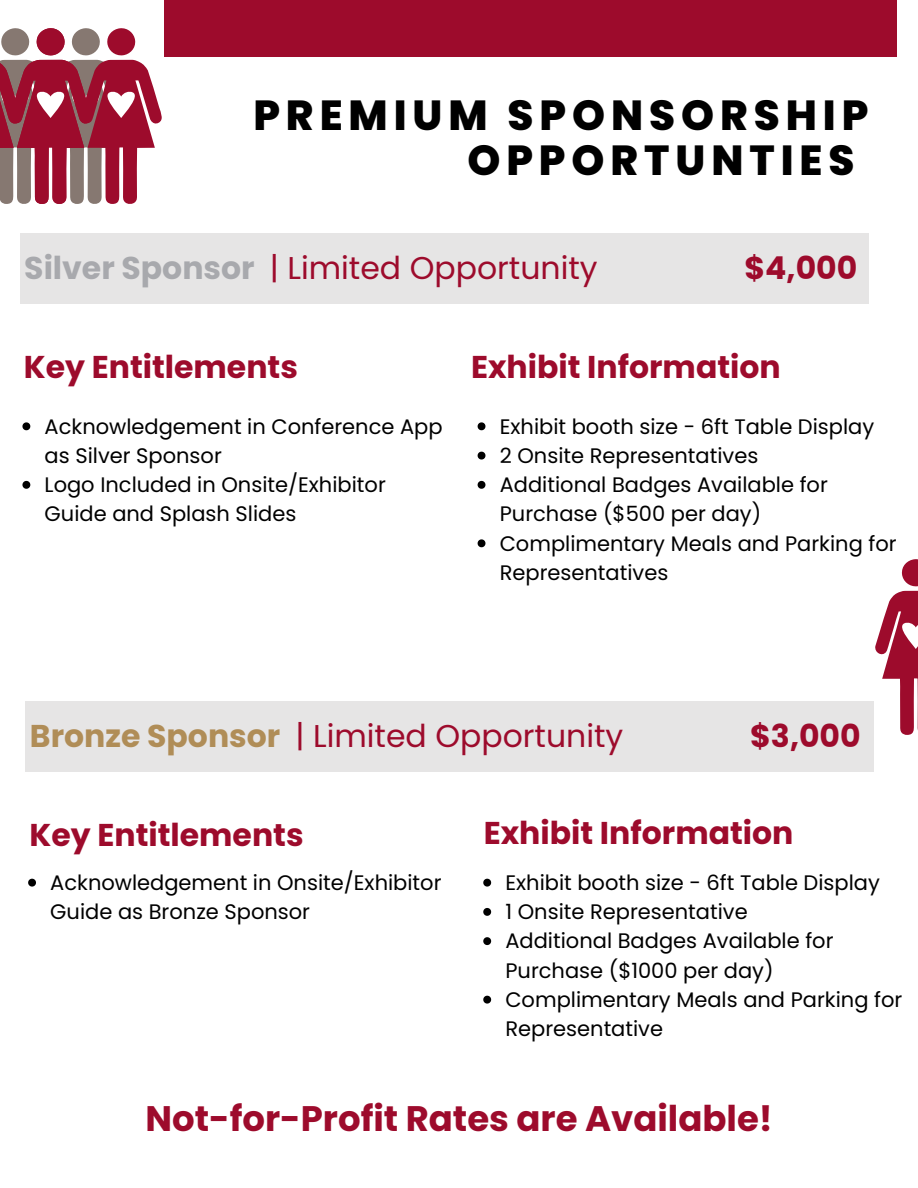
<style>
.page{position:relative;width:918px;height:1188px;background:#fff}
.page>*{position:absolute;margin:0;border:0;box-sizing:border-box;transform-origin:0 0}
.t1{font:800 42px/45px "Poppins";letter-spacing:.14em;color:#000}
.t2{font:700 35.4px "Poppins";color:#9d0b2c}
.t3{font:700 31.5px "Poppins";color:#9d0b2c}
.t4{font:31.5px "Poppins";color:#9d0b2c}
.t5{font:21px/29.2px "Poppins";color:#000}
.s1{font-weight:700;color:#a8a9ad}
.s2{font-weight:700;color:#b08d57}
</style>
<div class="page">
<div style="left:20px;top:233px;width:848px;height:71px;background:#e6e5e5"></div>
<svg style="left:478px;top:422px;width:7px;height:8px"></svg>
<svg style="left:478px;top:452px;width:7px;height:8px"></svg>
<svg style="left:478px;top:481px;width:7px;height:8px"></svg>
<svg style="left:478px;top:539px;width:7px;height:8px"></svg>
<svg style="left:22px;top:422px;width:8px;height:8px"></svg>
<svg style="left:22px;top:481px;width:8px;height:8px"></svg>
<div style="left:164px;top:0;width:733px;height:56px;background:#9d0b2c"></div>
<svg style="left:0;top:28px;width:162px;height:176px"></svg>
<div style="left:25px;top:701px;width:849px;height:70px;background:#e6e5e5"></div>
<svg style="left:483px;top:879px;width:8px;height:8px"></svg>
<svg style="left:483px;top:908px;width:8px;height:8px"></svg>
<svg style="left:483px;top:937px;width:8px;height:8px"></svg>
<svg style="left:483px;top:996px;width:8px;height:8px"></svg>
<svg style="left:28px;top:879px;width:8px;height:8px"></svg>
<svg style="left:875px;top:559px;width:43px;height:176px"></svg>
<p class="t1" style="left:467px;top:93px;width:403px;text-indent:-214px">PREMIUM SPONSORSHIP<br>OPPORTUNTIES</p>
<p class="t4" style="left:24px;top:246px;width:575px"><span class="s1">Silver Sponsor</span> | Limited Opportunity</p>
<p class="t3" style="left:745px;top:246px;width:114px">$4,000</p>
<h3 class="t3" style="left:24px;top:345px;width:276px">Key Entitlements</h3>
<p class="t3" style="left:471px;top:345px;width:311px">Exhibit Information</p>
<p class="t5" style="left:45px;top:412px;width:399px">Acknowledgement in Conference App as Silver Sponsor</p>
<p class="t5" style="left:45px;top:470px;width:343px">Logo Included in Onsite/Exhibitor<br>Guide and Splash Slides</p>
<p class="t5" style="left:500px;top:412px;width:376px">Exhibit booth size - 6ft Table Display</p>
<h1 class="t5" style="left:500px;top:441px;width:260px">2 Onsite Representatives</h1>
<h4 class="t5" style="left:500px;top:470px;width:330px">Additional Badges Available for<br>Purchase ($500 per day)</h4>
<h3 class="t5" style="left:500px;top:529px;width:398px">Complimentary Meals and Parking for<br>Representatives</h3>
<p class="t4" style="left:30px;top:714px;width:595px"><span class="s2">Bronze Sponsor</span> | Limited Opportunity</p>
<p class="t3" style="left:750px;top:714px;width:112px">$3,000</p>
<p class="t3" style="left:29px;top:813px;width:276px">Key Entitlements</p>
<h3 class="t5" style="left:50px;top:868px;width:393px">Acknowledgement in Onsite/Exhibitor<br>Guide as Bronze Sponsor</h3>
<p class="t3" style="left:484px;top:811px;width:311px">Exhibit Information</p>
<p class="t5" style="left:505px;top:868px;width:376px">Exhibit booth size - 6ft Table Display</p>
<p class="t5" style="left:505px;top:897px;width:244px">1 Onsite Representative</p>
<h4 class="t5" style="left:505px;top:926px;width:330px">Additional Badges Available for<br>Purchase ($1000 per day)</h4>
<h3 class="t5" style="left:505px;top:985px;width:398px">Complimentary Meals and Parking for<br>Representative</h3>
<p class="t2" style="left:145px;top:1094px;width:629px">Not-for-Profit Rates are Available!</p>
</div>
